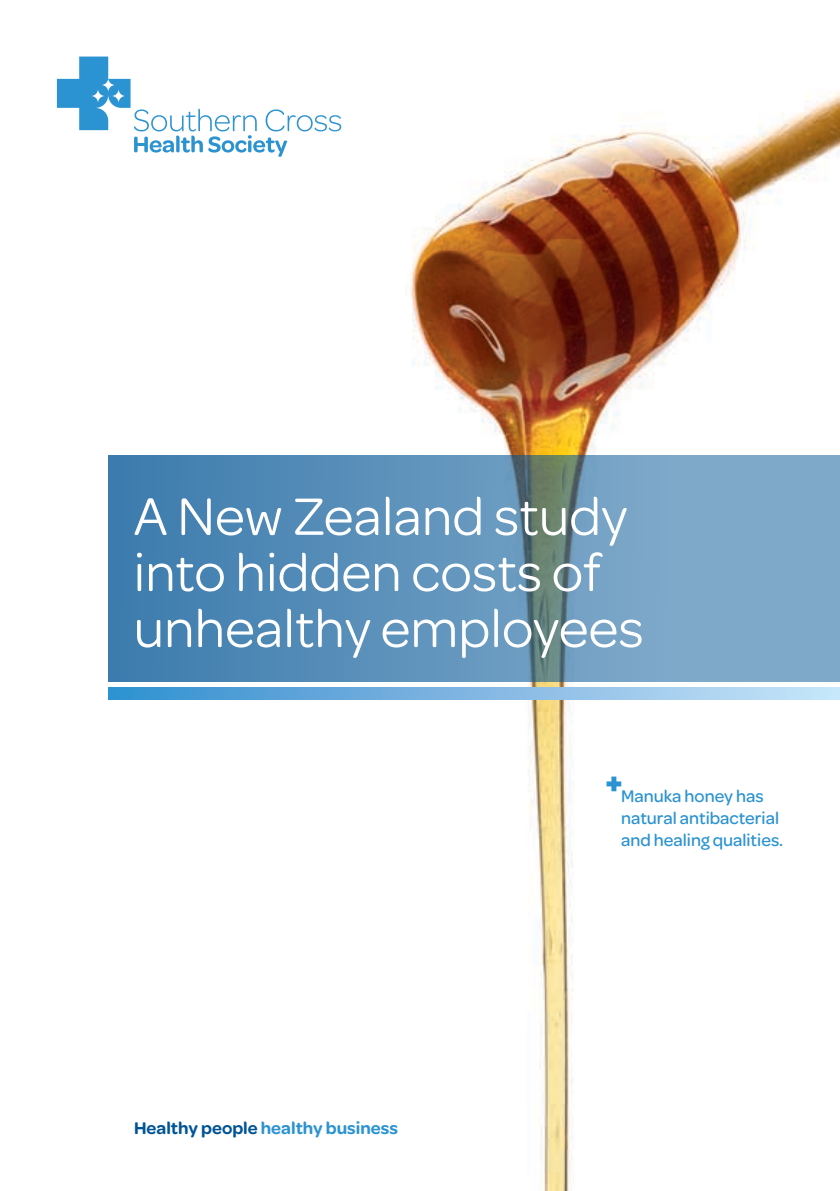
<style>
.page{position:relative;width:840px;height:1191px;background:#fff}
.page>*{position:absolute;margin:0;border:0;box-sizing:border-box;transform-origin:0 0}
.t1{font:56px/56px "Omnes";color:#fff}
.t2{font:500 18px/22px "Omnes";color:#2b93d1}
.t3{font:600 18px "Omnes";color:#2b93d1}
.s1{color:#005495}
</style>
<div class="page">
<img style="left:56px;top:56px;width:783px;height:1135px">
<svg style="left:57px;top:57px;width:284px;height:100px"></svg>
<svg style="left:108px;top:455px;width:731px;height:227px;background:#6394b8"></svg>
<svg style="left:108px;top:688px;width:731px;height:11px;background:#7fb8e3"></svg>
<h1 class="t1" style="left:133px;top:488px;width:511px">A New Zealand study into hidden costs of unhealthy employees</h1>
<p class="t3" style="left:134px;top:1117px;width:265px"><span class="s1">Healthy people</span> healthy business</p>
<p class="t2" style="left:621px;top:784px;width:163px;text-indent:-16px"><sup>+</sup>Manuka honey has natural antibacterial and healing qualities.</p>
</div>
